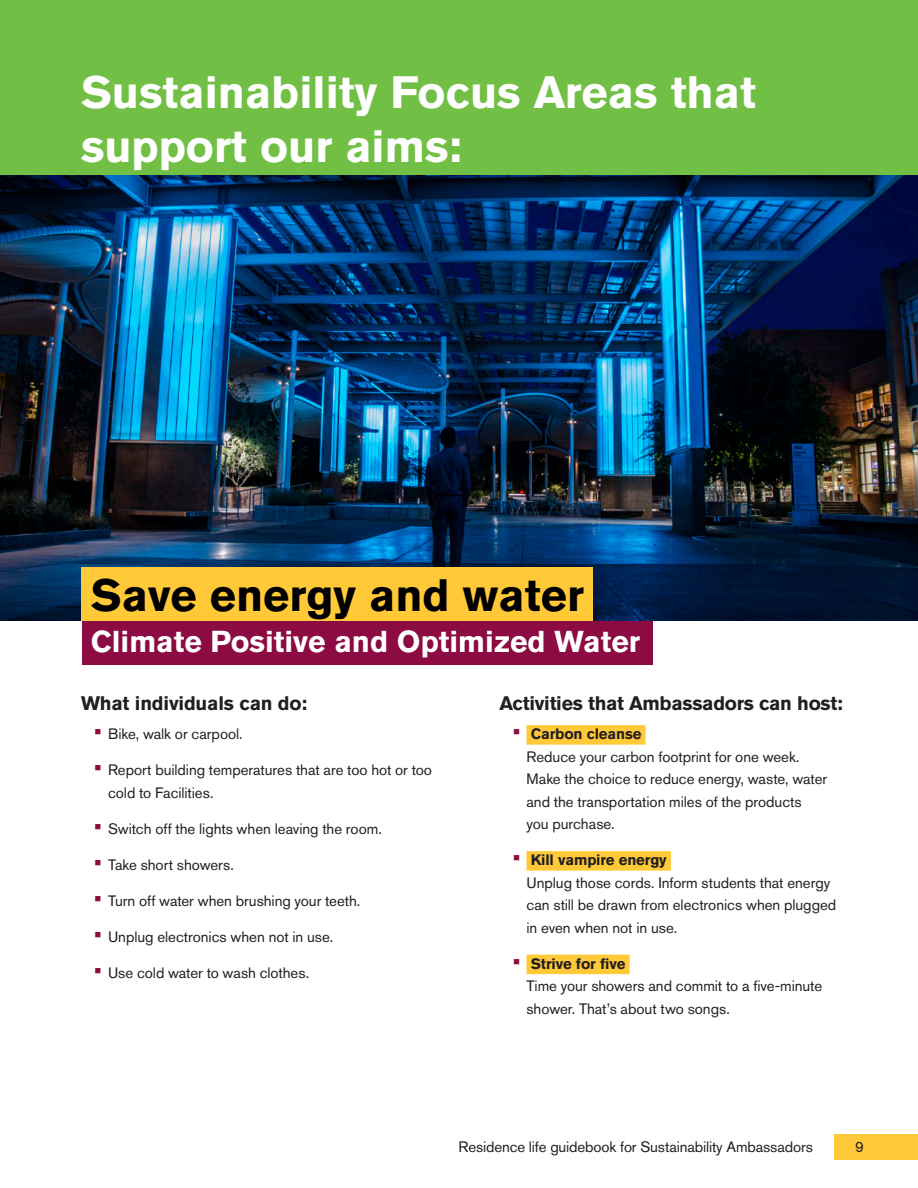
<style>
.page{position:relative;width:918px;height:1188px;background:#fff}
.page>*{position:absolute;margin:0;border:0;box-sizing:border-box;transform-origin:0 0}
.Headline_2{font:700 45px/54px "Akzidenz Grotesk Std";color:#fff}
.Headline_2-2{font:700 45px "Akzidenz Grotesk Std";color:#000}
.Headline_3{font:700 30px "Akzidenz Grotesk Std";color:#fff}
.Headline_4{font:700 19.5px "Akzidenz Grotesk Std";letter-spacing:-.015em;color:#231f20}
.t1{font:15px/22.5px "Akzidenz Grotesk Std";letter-spacing:-.005em;color:#231f20}
.s1{font-weight:700;font-size:21px;color:#8c0b42}
.s2{font-weight:700}
</style>
<div class="page">
<div style="left:0;top:0;width:918px;height:176px;background:#71bf44"></div>
<div style="left:82px;top:617px;width:570px;height:48px;background:#8c0b42"></div>
<div style="left:834px;top:1134px;width:84px;height:26px;background:#ffc938"></div>
<img style="left:1px;top:176px;width:917px;height:445px">
<div style="left:82px;top:567px;width:511px;height:54px;background:#ffc938"></div>
<div style="left:526px;top:725px;width:120px;height:20px;background:#ffc938"></div>
<div style="left:526px;top:851px;width:145px;height:20px;background:#ffc938"></div>
<div style="left:526px;top:955px;width:104px;height:19px;background:#ffc938"></div>
<p class="Headline_2" style="left:81px;top:65px;width:676px">Sustainability Focus Areas that support our aims:</p>
<p class="Headline_2-2" style="left:91px;top:569px;width:495px">Save energy and water</p>
<p class="Headline_3" style="left:91px;top:624px;width:551px">Climate Positive and Optimized Water</p>
<p class="Headline_4" style="left:81px;top:692px;width:228px">What individuals can do:</p>
<p class="t1" style="left:94px;top:723px;width:150px"><span class="s1">•</span> Bike, walk or carpool.</p>
<p class="t1" style="left:108px;top:759px;width:326px;text-indent:-14px"><span class="s1">•</span> Report building temperatures that are too hot or too cold to Facilities.</p>
<p class="t1" style="left:94px;top:817px;width:289px"><span class="s1">•</span> Switch off the lights when leaving the room.</p>
<p class="t1" style="left:94px;top:853px;width:141px"><span class="s1">•</span> Take short showers.</p>
<p class="t1" style="left:94px;top:889px;width:267px"><span class="s1">•</span> Turn off water when brushing your teeth.</p>
<p class="t1" style="left:94px;top:925px;width:240px"><span class="s1">•</span> Unplug electronics when not in use.</p>
<p class="t1" style="left:94px;top:961px;width:216px"><span class="s1">•</span> Use cold water to wash clothes.</p>
<p class="Headline_4" style="left:500px;top:692px;width:345px">Activities that Ambassadors can host:</p>
<p class="t1" style="left:526px;top:723px;width:302px;text-indent:-14px"><span class="s1">•</span> <span class="s2">Carbon cleanse<br></span>Reduce your carbon footprint for one week.<br>Make the choice to reduce energy, waste, water and the transportation miles of the products you purchase.</p>
<p class="t1" style="left:526px;top:849px;width:311px;text-indent:-14px"><span class="s1">•</span> <span class="s2">Kill vampire energy<br></span>Unplug those cords. Inform students that energy can still be drawn from electronics when plugged in even when not in use.</p>
<p class="t1" style="left:526px;top:952px;width:297px;text-indent:-14px"><span class="s1">•</span> <span class="s2">Strive for five<br></span>Time your showers and commit to a five-minute shower. That’s about two songs.</p>
<p class="t1" style="left:459px;top:1135px;width:356px">Residence life guidebook for Sustainability Ambassadors</p>
<p class="t1" style="left:855px;top:1135px;width:10px">9</p>
</div>
